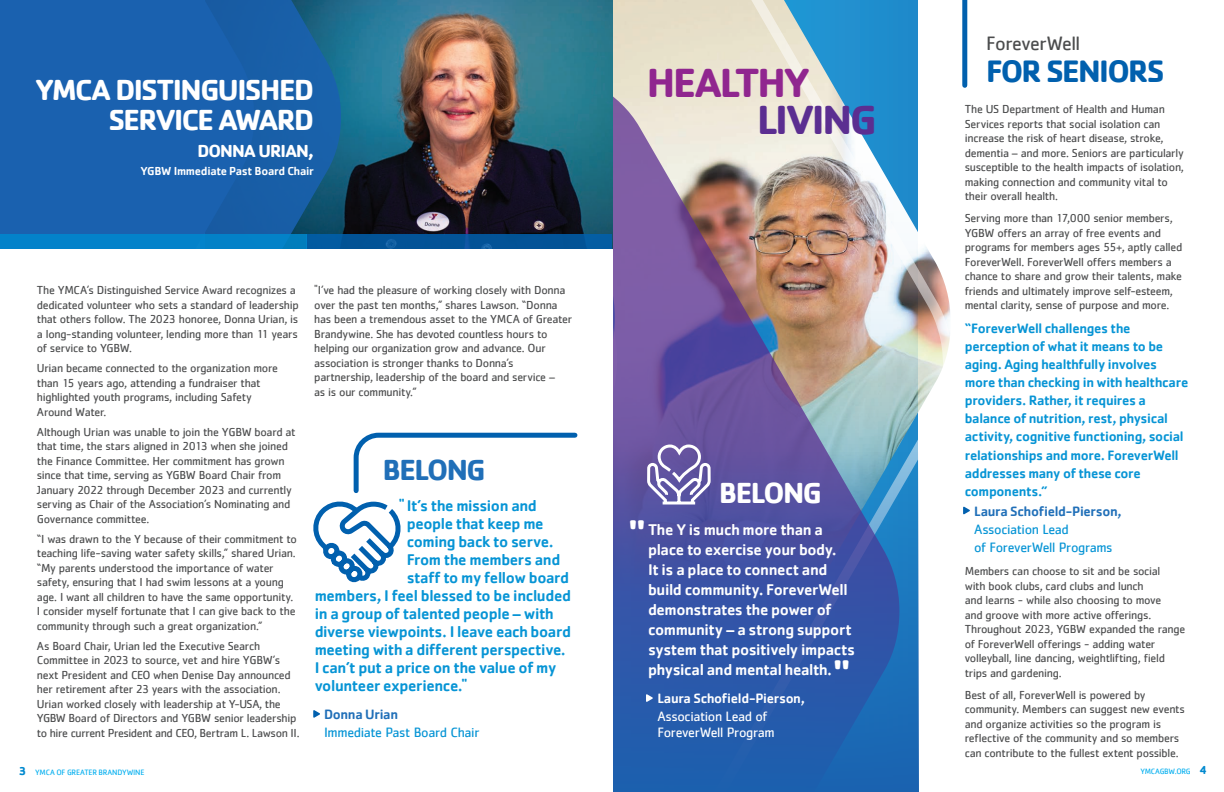
<style>
.page{position:relative;width:1224px;height:792px;background:#fff}
.page>*{position:absolute;margin:0;border:0;box-sizing:border-box;transform-origin:0 0}
.t1{font:500 48px "Cachet";color:#fff}
.t2{font:700 42px "Cachet";letter-spacing:-.055em;color:#90268f}
.t3{font:700 42px "Cachet";letter-spacing:-.055em;color:#5b2e91}
.t4{font:700 32px "Cachet";letter-spacing:-.055em;color:#0160ae}
.t5{font:700 30px/30px "Cachet";letter-spacing:-.05em;color:#fff;text-align:right}
.t6{font:700 30px "Cachet";letter-spacing:-.055em;color:#206fb8}
.t7{font:20px "Cachet";letter-spacing:-.03em;color:#4b4c4d}
.t8{font:700 18px "Cachet";letter-spacing:-.045em;color:#fff}
.t9{font:500 16px "Cachet";letter-spacing:-.02em;color:#0694d5}
.t10{font:500 16px/20px "Cachet";letter-spacing:-.025em;color:#fff}
.t11{font:500 14px/18px "Cachet";letter-spacing:-.025em;color:#0694d5}
.t12{font:14px/18px "Cachet";letter-spacing:-.025em;color:#0694d5}
.t13{font:14px/16px "Cachet";letter-spacing:-.025em;color:#fff}
.t14{font:500 14px "Cachet";letter-spacing:-.02em;color:#206fb8}
.t15{font:500 14px "Cachet";letter-spacing:-.02em;color:#fff}
.t16{font:12px/14.5px "Cachet";letter-spacing:-.025em;color:#4b4c4d}
.t17{font:500 12px "Cachet";letter-spacing:-.025em;color:#fff}
.t18{font:8px "Cachet";letter-spacing:-.025em;color:#00aeef}
.s1{font-weight:700;font-size:12px;color:#0089cf}
</style>
<div class="page">
<svg style="left:612px;top:0;width:338px;height:453px"></svg>
<img style="left:612px;top:71px;width:287px;height:382px">
<svg style="left:613px;top:453px;width:306px;height:339px;background:#355caa"></svg>
<div style="left:962px;top:0;width:5px;height:85px;background:#0160ae"></div>
<img style="left:341px;top:0;width:271px;height:234px">
<svg style="left:254px;top:0;width:87px;height:234px;background:#175e9d"></svg>
<svg style="left:0;top:0;width:254px;height:234px;background:#1960ae"></svg>
<div style="left:307px;top:234px;width:305px;height:15px;background:#035397"></div>
<div style="left:0;top:234px;width:307px;height:15px;background:#0382ca"></div>
<svg style="left:313px;top:432px;width:265px;height:151px"></svg>
<svg style="left:646px;top:0;width:66px;height:506px;background:#9e8bb1"></svg>
<svg style="left:963px;top:507px;width:7px;height:7px"></svg>
<svg style="left:646px;top:694px;width:7px;height:8px"></svg>
<svg style="left:313px;top:710px;width:7px;height:8px"></svg>
<h3 class="t5" style="left:35px;top:73px;width:280px">YMCA DISTINGUISHED<br>SERVICE AWARD</h3>
<h3 class="t8" style="left:197px;top:140px;width:118px">DONNA URIAN,</h3>
<p class="t17" style="left:140px;top:164px;width:175px">YGBW Immediate Past Board Chair</p>
<p class="t16" style="left:37px;top:283px;width:263px">The YMCA’s Distinguished Service Award recognizes a dedicated volunteer who sets a standard of leadership that others follow. The 2023 honoree, Donna Urian, is a long-standing volunteer, lending more than 11 years of service to YGBW.</p>
<p class="t16" style="left:37px;top:361px;width:243px">Urian became connected to the organization more than 15 years ago, attending a fundraiser that highlighted youth programs, including Safety Around Water.</p>
<p class="t16" style="left:37px;top:424px;width:260px">Although Urian was unable to join the YGBW board at that time, the stars aligned in 2013 when she joined the Finance Committee. Her commitment has grown since that time, serving as YGBW Board Chair from January 2022 through December 2023 and currently serving as Chair of the Association’s Nominating and Governance committee.</p>
<p class="t16" style="left:37px;top:531px;width:262px">“I was drawn to the Y because of their commitment to teaching life-saving water safety skills,” shared Urian. “My parents understood the importance of water safety, ensuring that I had swim lessons at a young age. I want all children to have the same opportunity.<br>I consider myself fortunate that I can give back to the community through such a great organization.”</p>
<p class="t16" style="left:37px;top:638px;width:264px">As Board Chair, Urian led the Executive Search Committee in 2023 to source, vet and hire YGBW’s next President and CEO when Denise Day announced her retirement after 23 years with the association.<br>Urian worked closely with leadership at Y-USA, the YGBW Board of Directors and YGBW senior leadership to hire current President and CEO, Bertram L. Lawson II.</p>
<p class="t18" style="left:19px;top:768px;width:127px"><span class="s1">3</span> YMCA OF GREATER BRANDYWINE</p>
<p class="t16" style="left:314px;top:283px;width:259px">"I’ve had the pleasure of working closely with Donna over the past ten months,” shares Lawson. “Donna has been a tremendous asset to the YMCA of Greater Brandywine. She has devoted countless hours to helping our organization grow and advance. Our association is stronger thanks to Donna’s partnership, leadership of the board and service –<br>as is our community.”</p>
<h3 class="t6" style="left:383px;top:450px;width:105px">BELONG</h3>
<h3 class="t9" style="left:399px;top:496px;width:140px">"It’s the mission and</h3>
<h3 class="t9" style="left:407px;top:514px;width:138px">people that keep me</h3>
<h3 class="t9" style="left:407px;top:532px;width:148px">coming back to serve.</h3>
<h3 class="t9" style="left:407px;top:550px;width:155px">From the members and</h3>
<h3 class="t9" style="left:407px;top:568px;width:164px">staff to my fellow board</h3>
<h3 class="t9" style="left:315px;top:586px;width:258px">members, I feel blessed to be included</h3>
<h3 class="t9" style="left:315px;top:604px;width:240px">in a group of talented people – with</h3>
<h3 class="t9" style="left:315px;top:622px;width:258px">diverse viewpoints. I leave each board</h3>
<h3 class="t9" style="left:315px;top:640px;width:253px">meeting with a different perspective.</h3>
<h3 class="t9" style="left:315px;top:658px;width:243px">I can’t put a price on the value of my</h3>
<h3 class="t9" style="left:315px;top:676px;width:154px">volunteer experience."</h3>
<p class="t14" style="left:324px;top:706px;width:76px">Donna Urian</p>
<p class="t12" style="left:324px;top:723px;width:157px">Immediate Past Board Chair</p>
<h3 class="t7" style="left:986px;top:31px;width:96px">ForeverWell</h3>
<h3 class="t4" style="left:986px;top:50px;width:180px">FOR SENIORS</h3>
<h2 class="t2" style="left:647px;top:56px;width:165px">HEALTHY</h2>
<h2 class="t3" style="left:757px;top:92px;width:121px">LIVING</h2>
<p class="t16" style="left:965px;top:102px;width:221px">The US Department of Health and Human Services reports that social isolation can increase the risk of heart disease, stroke, dementia – and more. Seniors are particularly susceptible to the health impacts of isolation, making connection and community vital to their overall health.</p>
<p class="t16" style="left:965px;top:211px;width:219px">Serving more than 17,000 senior members, YGBW offers an array of free events and programs for members ages 55+, aptly called ForeverWell. ForeverWell offers members a chance to share and grow their talents, make friends and ultimately improve self-esteem, mental clarity, sense of purpose and more.</p>
<p class="t11" style="left:965px;top:319px;width:225px">“ForeverWell challenges the perception of what it means to be aging. Aging healthfully involves more than checking in with healthcare providers. Rather, it requires a balance of nutrition, rest, physical activity, cognitive functioning, social relationships and more. ForeverWell addresses many of these core components.”</p>
<p class="t14" style="left:974px;top:502px;width:149px">Laura Schofield-Pierson,</p>
<p class="t12" style="left:974px;top:520px;width:140px">Association Lead<br>of ForeverWell Programs</p>
<p class="t16" style="left:965px;top:564px;width:222px">Members can choose to sit and be social<br>with book clubs, card clubs and lunch<br>and learns - while also choosing to move<br>and groove with more active offerings.<br>Throughout 2023, YGBW expanded the range of ForeverWell offerings - adding water volleyball, line dancing, weightlifting, field trips and gardening.</p>
<p class="t16" style="left:965px;top:687px;width:222px">Best of all, ForeverWell is powered by community. Members can suggest new events and organize activities so the program is reflective of the community and so members can contribute to the fullest extent possible.</p>
<h3 class="t5" style="left:719px;top:477px;width:105px">BELONG</h3>
<h1 class="t1" style="left:628px;top:511px;width:19px">"</h1>
<h3 class="t10" style="left:648px;top:519px;width:209px">The Y is much more than a place to exercise your body.<br>It is a place to connect and build community. ForeverWell demonstrates the power of community – a strong support system that positively impacts physical and mental health.</h3>
<p class="t15" style="left:657px;top:689px;width:149px">Laura Schofield-Pierson,</p>
<p class="t13" style="left:657px;top:708px;width:119px">Association Lead of<br>ForeverWell Program</p>
<h1 class="t1" style="left:833px;top:651px;width:19px">"</h1>
<p class="t18" style="left:1140px;top:767px;width:68px">YMCAGBW.ORG <span class="s1">4</span></p>
</div>
